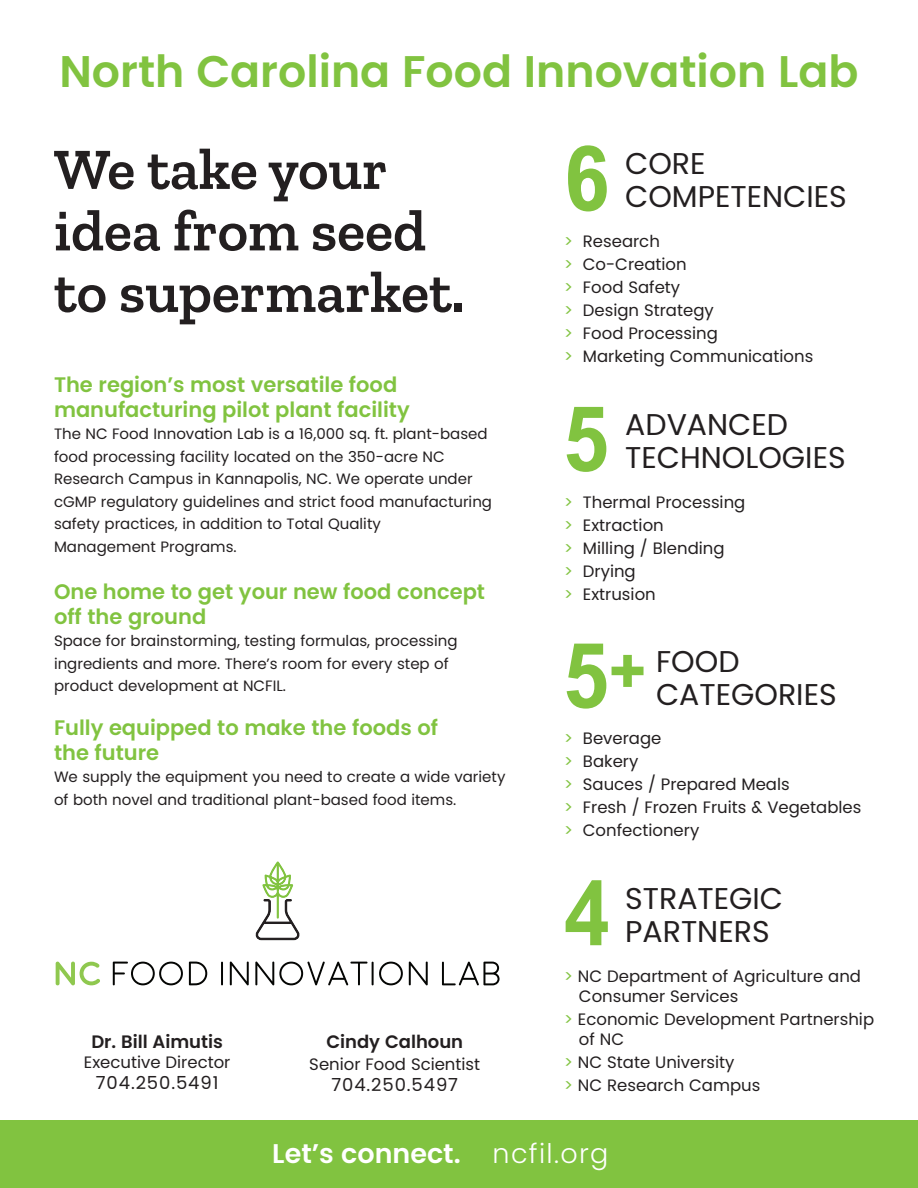
<style>
.page{position:relative;width:918px;height:1188px;background:#fff}
.page>*{position:absolute;margin:0;border:0;box-sizing:border-box;transform-origin:0 0}
.t1{font:700 condensed 90px "Arial";color:#81c340}
.t2{font:600 58.5px/61.5px "Zilla Slab";color:#231f20}
.t3{font:600 44.25px "Poppins";color:#81c340}
.t4{font:30px "Poppins";color:#231f20}
.t5{font:600 27px "Poppins";color:#fff}
.t6{font:600 21px/25.2px "Poppins";color:#81c340}
.t7{font:600 18px "Poppins";color:#231f20}
.t8{font:18px "Poppins";letter-spacing:.05em;color:#231f20}
.t9{font:16.5px/19.8px "Poppins";color:#231f20}
.t10{font:15px/22.5px "Poppins";color:#231f20}
.s1{color:#81c340}
.s2{font-size:73.5px}
.s3{font-weight:300}
</style>
<div class="page">
<div style="left:0;top:1120px;width:918px;height:68px;background:#81c340"></div>
<svg style="left:56px;top:962px;width:44px;height:23px"></svg>
<svg style="left:113px;top:962px;width:70px;height:23px"></svg>
<svg style="left:189px;top:962px;width:18px;height:23px"></svg>
<svg style="left:221px;top:962px;width:2px;height:23px"></svg>
<svg style="left:230px;top:961px;width:19px;height:24px"></svg>
<svg style="left:255px;top:961px;width:148px;height:24px"></svg>
<svg style="left:409px;top:961px;width:19px;height:24px"></svg>
<svg style="left:442px;top:962px;width:58px;height:23px"></svg>
<svg style="left:255px;top:862px;width:45px;height:78px"></svg>
<p class="t3" style="left:59px;top:46px;width:801px">North Carolina Food Innovation Lab</p>
<p class="t2" style="left:54px;top:139px;width:412px">We take your idea from seed to supermarket.</p>
<p class="t6" style="left:54px;top:372px;width:357px">The region’s most versatile food manufacturing pilot plant facility</p>
<p class="t10" style="left:54px;top:423px;width:440px">The NC Food Innovation Lab is a 16,000 sq. ft. plant-based food processing facility located on the 350-acre NC Research Campus in Kannapolis, NC. We operate under cGMP regulatory guidelines and strict food manufacturing safety practices, in addition to Total Quality<br>Management Programs.</p>
<p class="t6" style="left:54px;top:579px;width:433px">One home to get your new food concept off the ground</p>
<p class="t10" style="left:54px;top:630px;width:405px">Space for brainstorming, testing formulas, processing ingredients and more. There’s room for every step of product development at NCFIL.</p>
<p class="t6" style="left:54px;top:715px;width:386px">Fully equipped to make the foods of the future</p>
<p class="t10" style="left:54px;top:766px;width:453px">We supply the equipment you need to create a wide variety of both novel and traditional plant-based food items.</p>
<p class="t7" style="left:91px;top:1031px;width:133px">Dr. Bill Aimutis</p>
<p class="t9" style="left:84px;top:1052px;width:148px">Executive Director</p>
<p class="t8" style="left:96px;top:1073px;width:124px">704.250.5491</p>
<p class="t7" style="left:326px;top:1031px;width:138px">Cindy Calhoun</p>
<p class="t9" style="left:309px;top:1054px;width:172px">Senior Food Scientist</p>
<p class="t8" style="left:331px;top:1074px;width:128px">704.250.5497</p>
<p class="t1" style="left:564px;top:128px;width:46px">6</p>
<p class="t4" style="left:625px;top:146px;width:82px">CORE</p>
<p class="t4" style="left:625px;top:179px;width:223px">COMPETENCIES</p>
<p class="t9" style="left:564px;top:232px;width:97px"><span class="s1">&gt;</span> Research</p>
<p class="t9" style="left:564px;top:255px;width:124px"><span class="s1">&gt;</span> Co-Creation</p>
<p class="t9" style="left:564px;top:278px;width:118px"><span class="s1">&gt;</span> Food Safety</p>
<p class="t9" style="left:564px;top:301px;width:151px"><span class="s1">&gt;</span> Design Strategy</p>
<p class="t9" style="left:564px;top:324px;width:155px"><span class="s1">&gt;</span> Food Processing</p>
<p class="t9" style="left:564px;top:347px;width:251px"><span class="s1">&gt;</span> Marketing Communications</p>
<p class="t1" style="left:564px;top:389px;width:46px">5</p>
<p class="t4" style="left:625px;top:407px;width:164px">ADVANCED</p>
<p class="t4" style="left:625px;top:440px;width:222px">TECHNOLOGIES</p>
<p class="t9" style="left:564px;top:492px;width:183px"><span class="s1">&gt;</span> Thermal Processing</p>
<p class="t9" style="left:564px;top:515px;width:101px"><span class="s1">&gt;</span> Extraction</p>
<p class="t9" style="left:564px;top:538px;width:162px"><span class="s1">&gt;</span> Milling / Blending</p>
<p class="t9" style="left:564px;top:561px;width:73px"><span class="s1">&gt;</span> Drying</p>
<p class="t9" style="left:564px;top:584px;width:93px"><span class="s1">&gt;</span> Extrusion</p>
<p class="t1" style="left:564px;top:625px;width:83px">5<span class="s2">+</span></p>
<p class="t4" style="left:656px;top:644px;width:85px">FOOD</p>
<p class="t4" style="left:656px;top:677px;width:182px">CATEGORIES</p>
<p class="t9" style="left:564px;top:729px;width:99px"><span class="s1">&gt;</span> Beverage</p>
<p class="t9" style="left:564px;top:752px;width:76px"><span class="s1">&gt;</span> Bakery</p>
<p class="t9" style="left:564px;top:775px;width:227px"><span class="s1">&gt;</span> Sauces / Prepared Meals</p>
<p class="t9" style="left:564px;top:798px;width:299px"><span class="s1">&gt;</span> Fresh / Frozen Fruits &amp; Vegetables</p>
<p class="t9" style="left:564px;top:821px;width:137px"><span class="s1">&gt;</span> Confectionery</p>
<p class="t1" style="left:564px;top:863px;width:46px">4</p>
<p class="t4" style="left:625px;top:881px;width:159px">STRATEGIC</p>
<p class="t4" style="left:625px;top:914px;width:146px">PARTNERS</p>
<p class="t9" style="left:579px;top:966px;width:284px;text-indent:-15px"><span class="s1">&gt;</span> NC Department of Agriculture and<br>Consumer Services</p>
<p class="t9" style="left:579px;top:1009px;width:297px;text-indent:-15px"><span class="s1">&gt;</span> Economic Development Partnership of NC</p>
<p class="t9" style="left:564px;top:1052px;width:172px"><span class="s1">&gt;</span> NC State University</p>
<p class="t9" style="left:564px;top:1075px;width:198px"><span class="s1">&gt;</span> NC Research Campus</p>
<p class="t5" style="left:272px;top:1137px;width:338px">Let’s connect. <span class="s3">ncfil.org</span></p>
</div>
